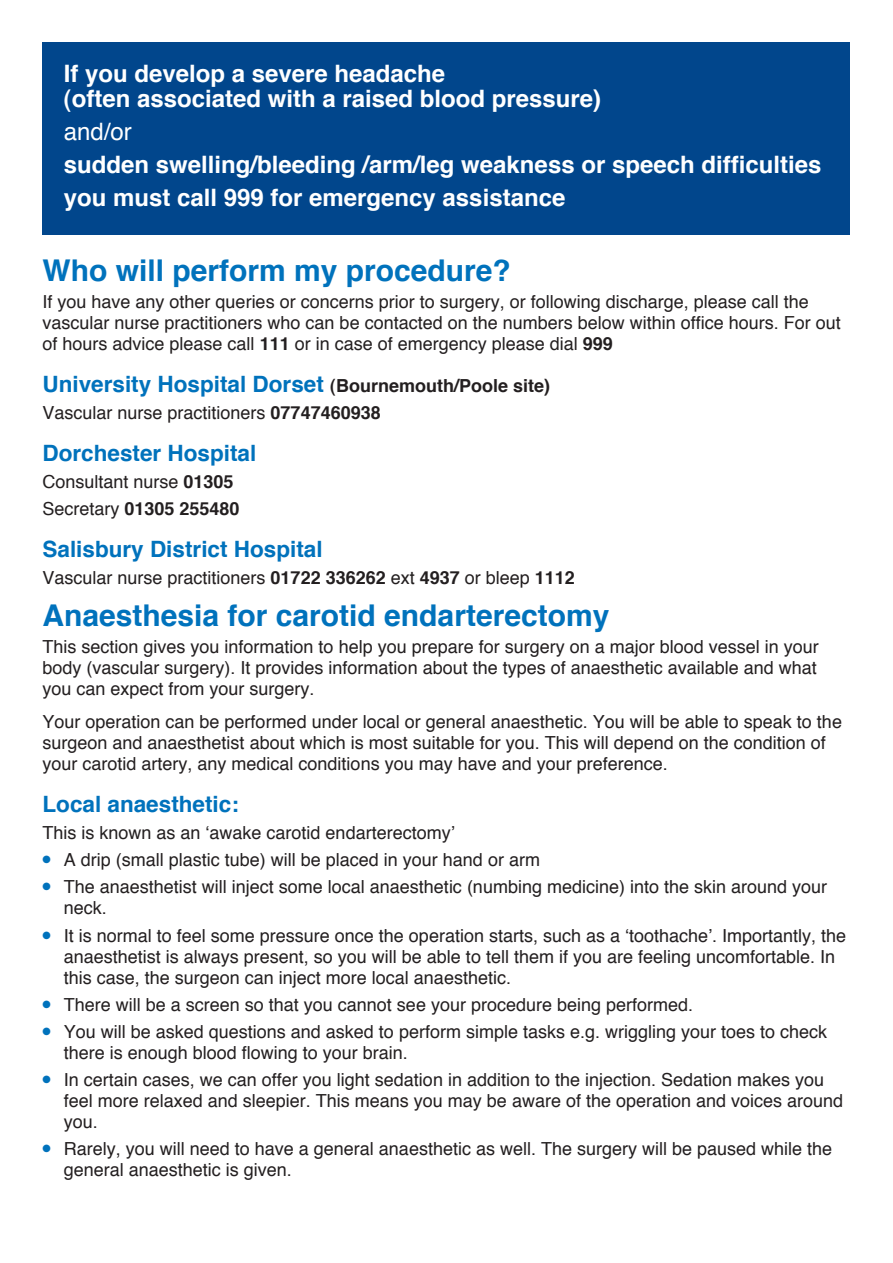
<style>
.page{position:relative;width:893px;height:1263px;background:#fff}
.page>*{position:absolute;margin:0;border:0;box-sizing:border-box;transform-origin:0 0}
.t1{font:700 30px "Helvetica";color:#0072bc}
.t2{font:700 24px "Helvetica";color:#fff}
.t3{font:24px "Helvetica";color:#fff}
.t4{font:700 22.5px "Helvetica";color:#0072bc}
.t5{font:18px/21px "Helvetica";color:#231f20}
.t6{font:700 18px "Helvetica";color:#231f20}
.s1{font-weight:700}
.s2{font-size:18px;color:#231f20}
.s3{font-weight:400}
</style>
<div class="page">
<div style="left:43px;top:43px;width:807px;height:192px;background:#01468c"></div>
<p class="t2" style="left:64px;top:58px;width:383px">If you develop a severe headache</p>
<p class="t2" style="left:64px;top:84px;width:539px">(often associated with a raised blood pressure)</p>
<p class="t3" style="left:64px;top:117px;width:70px">and/or</p>
<p class="t2" style="left:64px;top:150px;width:759px">sudden swelling/bleeding /arm/leg weakness or speech difficulties</p>
<p class="t2" style="left:64px;top:183px;width:503px">you must call 999 for emergency assistance</p>
<p class="t1" style="left:43px;top:252px;width:470px">Who will perform my procedure?</p>
<p class="t5" style="left:43px;top:291px;width:800px">If you have any other queries or concerns prior to surgery, or following discharge, please call the vascular nurse practitioners who can be contacted on the numbers below within office hours. For out of hours advice please call <span class="s1">111</span> or in case of emergency please dial <span class="s1">999</span></p>
<p class="t4" style="left:43px;top:370px;width:509px">University Hospital Dorset <span class="s2">(Bournemouth/Poole site)</span></p>
<p class="t5" style="left:43px;top:402px;width:340px">Vascular nurse practitioners <span class="s1">07747460938</span></p>
<p class="t4" style="left:43px;top:439px;width:215px">Dorchester Hospital</p>
<p class="t5" style="left:43px;top:471px;width:193px">Consultant nurse <span class="s1">01305</span></p>
<p class="t6" style="left:43px;top:498px;width:199px"><span class="s3">Secretary</span> 01305 255480</p>
<p class="t4" style="left:43px;top:535px;width:282px">Salisbury District Hospital</p>
<p class="t5" style="left:43px;top:567px;width:534px">Vascular nurse practitioners <span class="s1">01722 336262</span> ext <span class="s1">4937</span> or bleep <span class="s1">1112</span></p>
<p class="t1" style="left:43px;top:597px;width:568px">Anaesthesia for carotid endarterectomy</p>
<p class="t5" style="left:43px;top:636px;width:778px;text-align:justify">This section gives you information to help you prepare for surgery on a major blood vessel in your body (vascular surgery). It provides information about the types of anaesthetic available and what you can expect from your surgery.</p>
<p class="t5" style="left:43px;top:711px;width:801px">Your operation can be performed under local or general anaesthetic. You will be able to speak to the surgeon and anaesthetist about which is most suitable for you. This will depend on the condition of your carotid artery, any medical conditions you may have and your preference.</p>
<p class="t4" style="left:43px;top:790px;width:198px">Local anaesthetic:</p>
<p class="t5" style="left:43px;top:822px;width:414px">This is known as an ‘awake carotid endarterectomy’</p>
<p class="t5" style="left:43px;top:849px;width:499px"><sup>●</sup> A drip (small plastic tube) will be placed in your hand or arm</p>
<p class="t5" style="left:64px;top:876px;width:765px;text-indent:-21px"><sup>●</sup> The anaesthetist will inject some local anaesthetic (numbing medicine) into the skin around your neck.</p>
<p class="t5" style="left:64px;top:924px;width:784px;text-indent:-21px"><sup>●</sup> It is normal to feel some pressure once the operation starts, such as a ‘toothache’. Importantly, the anaesthetist is always present, so you will be able to tell them if you are feeling uncomfortable. In this case, the surgeon can inject more local anaesthetic.</p>
<p class="t5" style="left:43px;top:993px;width:652px"><sup>●</sup> There will be a screen so that you cannot see your procedure being performed.</p>
<p class="t5" style="left:64px;top:1020px;width:765px;text-indent:-21px"><sup>●</sup> You will be asked questions and asked to perform simple tasks e.g. wriggling your toes to check there is enough blood flowing to your brain.</p>
<p class="t5" style="left:64px;top:1068px;width:781px;text-indent:-21px"><sup>●</sup> In certain cases, we can offer you light sedation in addition to the injection. Sedation makes you feel more relaxed and sleepier. This means you may be aware of the operation and voices around you.</p>
<p class="t5" style="left:64px;top:1137px;width:770px;text-indent:-21px"><sup>●</sup> Rarely, you will need to have a general anaesthetic as well. The surgery will be paused while the general anaesthetic is given.</p>
</div>
